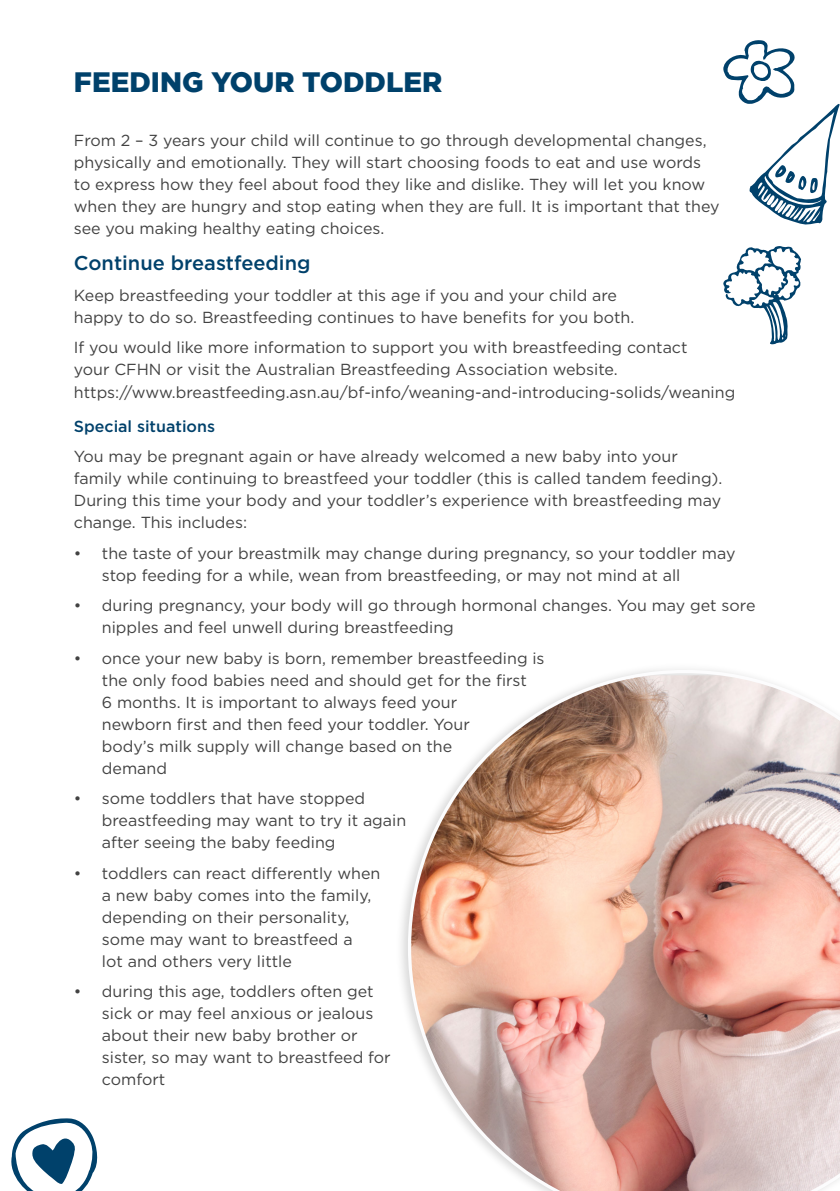
<style>
.page{position:relative;width:840px;height:1191px;background:#fff}
.page>*{position:absolute;margin:0;border:0;box-sizing:border-box;transform-origin:0 0}
.t1{font:900 28px "Gotham HTF";color:#00416b}
.t2{font:500 20px "Gotham";color:#00416b}
.t3{font:16px/22px "Gotham";color:#424242}
.t4{font:500 16px "Gotham";color:#00416b}
</style>
<div class="page">
<img style="left:407px;top:670px;width:432px;height:521px">
<svg style="left:11px;top:1118px;width:87px;height:73px"></svg>
<svg style="left:723px;top:40px;width:116px;height:185px"></svg>
<svg style="left:723px;top:246px;width:78px;height:98px"></svg>
<h1 class="t1" style="left:74px;top:65px;width:369px">FEEDING YOUR TODDLER</h1>
<p class="t3" style="left:74px;top:129px;width:647px">From 2 – 3 years your child will continue to go through developmental changes, physically and emotionally. They will start choosing foods to eat and use words to express how they feel about food they like and dislike. They will let you know when they are hungry and stop eating when they are full. It is important that they see you making healthy eating choices.</p>
<p class="t2" style="left:74px;top:250px;width:238px">Continue breastfeeding</p>
<p class="t3" style="left:74px;top:284px;width:561px">Keep breastfeeding your toddler at this age if you and your child are happy to do so. Breastfeeding continues to have benefits for you both.</p>
<p class="t3" style="left:74px;top:336px;width:662px">If you would like more information to support you with breastfeeding contact<br>your CFHN or visit the Australian Breastfeeding Association website. https://www.breastfeeding.asn.au/bf-info/weaning-and-introducing-solids/weaning</p>
<p class="t4" style="left:74px;top:415px;width:143px">Special situations</p>
<p class="t3" style="left:74px;top:445px;width:649px">You may be pregnant again or have already welcomed a new baby into your family while continuing to breastfeed your toddler (this is called tandem feeding).<br>During this time your body and your toddler’s experience with breastfeeding may change. This includes:</p>
<p class="t3" style="left:102px;top:542px;width:634px;text-indent:-28px">• the taste of your breastmilk may change during pregnancy, so your toddler may stop feeding for a while, wean from breastfeeding, or may not mind at all</p>
<p class="t3" style="left:102px;top:594px;width:654px;text-indent:-28px">• during pregnancy, your body will go through hormonal changes. You may get sore nipples and feel unwell during breastfeeding</p>
<p class="t3" style="left:102px;top:647px;width:444px;text-indent:-28px">• once your new baby is born, remember breastfeeding is the only food babies need and should get for the first<br>6 months. It is important to always feed your<br>newborn first and then feed your toddler. Your<br>body’s milk supply will change based on the<br>demand</p>
<p class="t3" style="left:102px;top:787px;width:306px;text-indent:-28px">• some toddlers that have stopped breastfeeding may want to try it again after seeing the baby feeding</p>
<p class="t3" style="left:102px;top:862px;width:280px;text-indent:-28px">• toddlers can react differently when a new baby comes into the family, depending on their personality, some may want to breastfeed a<br>lot and others very little</p>
<p class="t3" style="left:102px;top:980px;width:290px;text-indent:-28px">• during this age, toddlers often get sick or may feel anxious or jealous about their new baby brother or sister, so may want to breastfeed for comfort</p>
</div>
